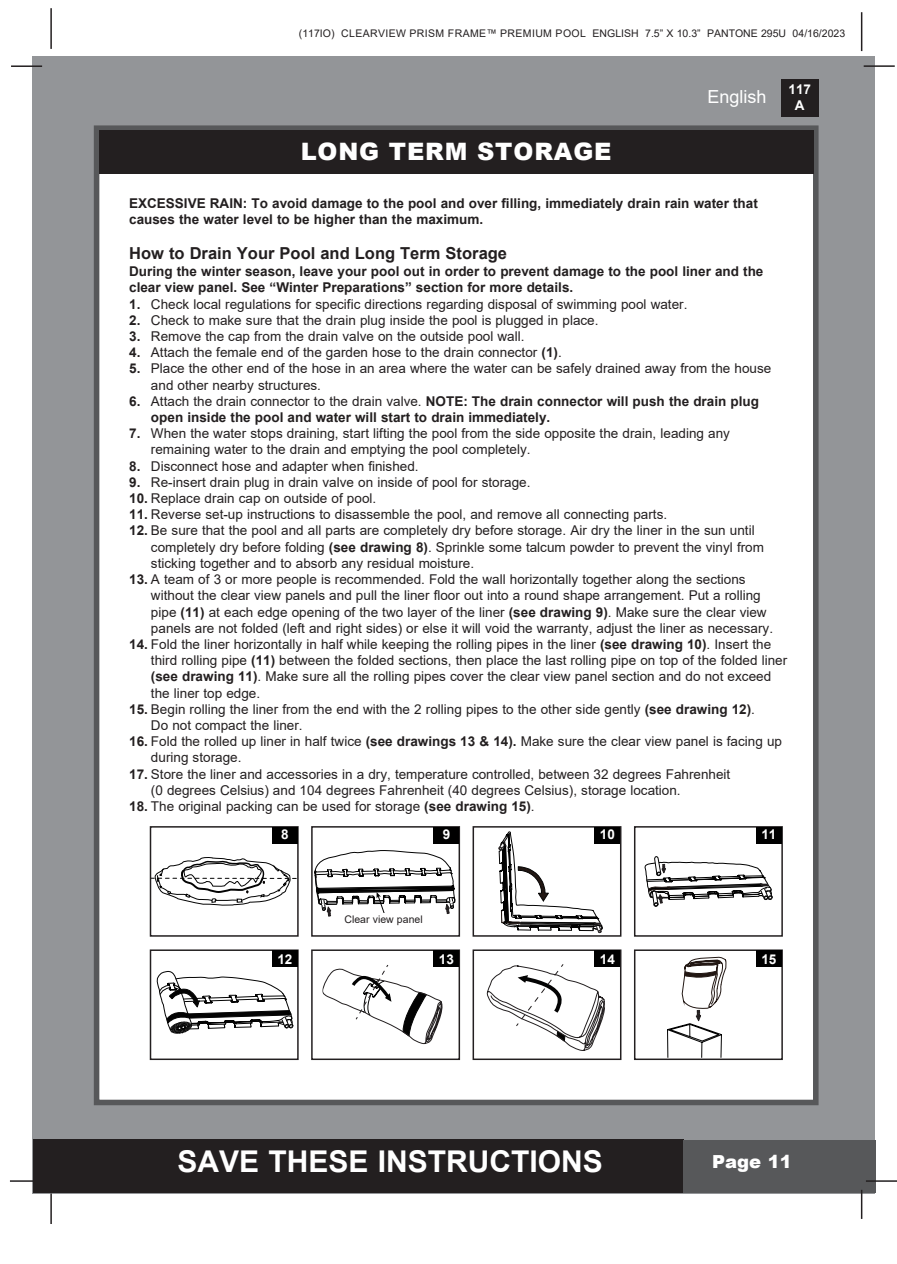
<style>
.page{position:relative;width:897px;height:1264px;background:#fff}
.page>*{position:absolute;margin:0;border:0;box-sizing:border-box;transform-origin:0 0}
.t1{font:700 30px "Arial";color:#fff}
.t2{font:900 24px "Arial";letter-spacing:.035em;color:#fff}
.t3{font:18px "Arial";color:#fff}
.t4{font:900 18px "Arial";color:#fff}
.t5{font:700 16.5px "Arial";color:#231f20}
.t6{font:13.5px/16.2px "Arial";color:#231f20}
.t7{font:700 13.5px/16.2px "Arial";color:#231f20}
.t8{font:700 13.5px/16.2px "Arial";color:#fff;text-align:center}
.t9{font:10.5px "Arial";letter-spacing:.02em;color:#231f20}
.t10{font:10.5px "Arial";color:#231f20}
.s1{font-weight:700}
.s2{font-weight:400}
</style>
<div class="page">
<div style="left:33px;top:56px;width:842px;height:1137px;background:#939598"></div>
<div style="left:780px;top:79px;width:38px;height:38px;background:#231f20"></div>
<hr style="left:863px;top:65px;width:31px;height:2px;background:#231f20">
<hr style="left:50px;top:8px;width:2px;height:41px;background:#231f20">
<hr style="left:860px;top:12px;width:2px;height:39px;background:#231f20">
<div style="left:33px;top:1140px;width:650px;height:53px;background:#231f20"></div>
<div style="left:682px;top:1140px;width:193px;height:53px;background:#57585a"></div>
<hr style="left:865px;top:1180px;width:31px;height:1px;background:#231f20">
<hr style="left:860px;top:1189px;width:2px;height:30px;background:#231f20">
<hr style="left:50px;top:1193px;width:2px;height:31px;background:#231f20">
<hr style="left:10px;top:1180px;width:31px;height:1px;background:#231f20">
<hr style="left:11px;top:65px;width:31px;height:2px;background:#231f20">
<div style="left:94px;top:125px;width:724px;height:980px;background:#fff;border:6px solid #57585a"></div>
<div style="left:99px;top:130px;width:714px;height:44px;background:#231f20"></div>
<svg style="left:667px;top:956px;width:59px;height:101px"></svg>
<div style="left:634px;top:949px;width:148px;height:111px;border:2px solid #231f20"></div>
<svg style="left:486px;top:964px;width:119px;height:87px"></svg>
<div style="left:472px;top:949px;width:149px;height:111px;border:2px solid #231f20"></div>
<svg style="left:498px;top:831px;width:120px;height:102px"></svg>
<div style="left:472px;top:826px;width:149px;height:110px;border:2px solid #231f20"></div>
<div style="left:594px;top:827px;width:26px;height:16px;background:#000"></div>
<div style="left:594px;top:950px;width:26px;height:17px;background:#000"></div>
<svg style="left:322px;top:964px;width:121px;height:80px"></svg>
<div style="left:311px;top:949px;width:149px;height:111px;border:2px solid #231f20"></div>
<svg style="left:644px;top:856px;width:128px;height:51px"></svg>
<div style="left:634px;top:826px;width:148px;height:110px;border:2px solid #231f20"></div>
<div style="left:756px;top:827px;width:25px;height:16px;background:#000"></div>
<div style="left:756px;top:950px;width:25px;height:17px;background:#000"></div>
<svg style="left:157px;top:970px;width:137px;height:64px"></svg>
<div style="left:150px;top:949px;width:148px;height:111px;border:2px solid #231f20"></div>
<svg style="left:314px;top:850px;width:141px;height:67px"></svg>
<div style="left:311px;top:826px;width:149px;height:110px;border:2px solid #231f20"></div>
<div style="left:433px;top:827px;width:26px;height:16px;background:#000"></div>
<div style="left:433px;top:950px;width:26px;height:17px;background:#000"></div>
<div style="left:343px;top:913px;width:88px;height:16px;background:#fff"></div>
<svg style="left:153px;top:857px;width:142px;height:48px"></svg>
<div style="left:150px;top:826px;width:148px;height:110px;border:2px solid #231f20"></div>
<div style="left:272px;top:827px;width:25px;height:16px;background:#000"></div>
<div style="left:272px;top:950px;width:25px;height:17px;background:#000"></div>
<p class="t9" style="left:299px;top:26px;width:547px">(117IO) CLEARVIEW PRISM FRAME™ PREMIUM POOL ENGLISH 7.5” X 10.3” PANTONE 295U 04/16/2023</p>
<p class="t2" style="left:301px;top:134px;width:312px">LONG TERM STORAGE</p>
<h3 class="t3" style="left:707px;top:84px;width:61px">English</h3>
<p class="t8" style="left:788px;top:81px;width:24px">117<br>A</p>
<p class="t7" style="left:129px;top:195px;width:630px">EXCESSIVE RAIN: To avoid damage to the pool and over filling, immediately drain rain water that causes the water level to be higher than the maximum.</p>
<p class="t5" style="left:129px;top:241px;width:379px">How to Drain Your Pool and Long Term Storage</p>
<p class="t7" style="left:129px;top:263px;width:635px">During the winter season, leave your pool out in order to prevent damage to the pool liner and the clear view panel. See “Winter Preparations” section for more details.</p>
<p class="t6" style="left:129px;top:296px;width:559px"><span class="s1">1.</span> Check local regulations for specific directions regarding disposal of swimming pool water.</p>
<p class="t6" style="left:129px;top:312px;width:471px"><span class="s1">2.</span> Check to make sure that the drain plug inside the pool is plugged in place.</p>
<p class="t6" style="left:129px;top:328px;width:397px"><span class="s1">3.</span> Remove the cap from the drain valve on the outside pool wall.</p>
<p class="t6" style="left:129px;top:344px;width:434px"><span class="s1">4.</span> Attach the female end of the garden hose to the drain connector <span class="s1">(1)</span>.</p>
<p class="t6" style="left:151px;top:360px;width:621px;text-indent:-22px"><span class="s1">5.</span> Place the other end of the hose in an area where the water can be safely drained away from the house and other nearby structures.</p>
<p class="t7" style="left:129px;top:393px;width:631px">6. <span class="s2">Attach the drain connector to the drain valve.</span> NOTE: The drain connector will push the drain plug</p>
<p class="t7" style="left:151px;top:409px;width:401px">open inside the pool and water will start to drain immediately.</p>
<p class="t6" style="left:129px;top:425px;width:602px"><span class="s1">7.</span> When the water stops draining, start lifting the pool from the side opposite the drain, leading any</p>
<p class="t6" style="left:151px;top:441px;width:381px">remaining water to the drain and emptying the pool completely.</p>
<p class="t6" style="left:129px;top:458px;width:291px"><span class="s1">8.</span> Disconnect hose and adapter when finished.</p>
<p class="t6" style="left:129px;top:474px;width:403px"><span class="s1">9.</span> Re-insert drain plug in drain valve on inside of pool for storage.</p>
<p class="t6" style="left:129px;top:490px;width:248px"><span class="s1">10.</span> Replace drain cap on outside of pool.</p>
<p class="t6" style="left:129px;top:506px;width:539px"><span class="s1">11.</span> Reverse set-up instructions to disassemble the pool, and remove all connecting parts.</p>
<p class="t6" style="left:129px;top:522px;width:627px"><span class="s1">12.</span> Be sure that the pool and all parts are completely dry before storage. Air dry the liner in the sun until</p>
<p class="t6" style="left:151px;top:539px;width:614px">completely dry before folding <span class="s1">(see drawing 8)</span>. Sprinkle some talcum powder to prevent the vinyl from</p>
<p class="t6" style="left:151px;top:555px;width:325px">sticking together and to absorb any residual moisture.</p>
<p class="t6" style="left:129px;top:571px;width:618px"><span class="s1">13.</span> A team of 3 or more people is recommended. Fold the wall horizontally together along the sections</p>
<p class="t6" style="left:151px;top:587px;width:623px">without the clear view panels and pull the liner floor out into a round shape arrangement. Put a rolling pipe <span class="s1">(11)</span> at each edge opening of the two layer of the liner <span class="s1">(see drawing 9)</span>. Make sure the clear view panels are not folded (left and right sides) or else it will void the warranty, adjust the liner as necessary.</p>
<p class="t6" style="left:151px;top:636px;width:637px;text-indent:-22px"><span class="s1">14.</span> Fold the liner horizontally in half while keeping the rolling pipes in the liner <span class="s1">(see drawing 10)</span>. Insert the third rolling pipe <span class="s1">(11)</span> between the folded sections, then place the last rolling pipe on top of the folded liner</p>
<p class="t6" style="left:151px;top:668px;width:621px"><span class="s1">(see drawing 11)</span>. Make sure all the rolling pipes cover the clear view panel section and do not exceed the liner top edge.</p>
<p class="t6" style="left:129px;top:701px;width:627px"><span class="s1">15.</span> Begin rolling the liner from the end with the 2 rolling pipes to the other side gently <span class="s1">(see drawing 12)</span>.</p>
<p class="t6" style="left:151px;top:717px;width:153px">Do not compact the liner.</p>
<p class="t6" style="left:151px;top:733px;width:632px;text-indent:-22px"><span class="s1">16.</span> Fold the rolled up liner in half twice <span class="s1">(see drawings 13 &amp; 14).</span> Make sure the clear view panel is facing up during storage.</p>
<p class="t6" style="left:129px;top:765px;width:602px"><span class="s1">17.</span> Store the liner and accessories in a dry, temperature controlled, between 32 degrees Fahrenheit</p>
<p class="t6" style="left:151px;top:782px;width:531px">(0 degrees Celsius) and 104 degrees Fahrenheit (40 degrees Celsius), storage location.</p>
<p class="t6" style="left:129px;top:798px;width:407px"><span class="s1">18.</span> The original packing can be used for storage <span class="s1">(see drawing 15)</span>.</p>
<p class="t8" style="left:281px;top:826px;width:9px">8</p>
<p class="t8" style="left:442px;top:826px;width:9px">9</p>
<p class="t8" style="left:600px;top:826px;width:17px">10</p>
<p class="t8" style="left:761px;top:826px;width:17px">11</p>
<p class="t10" style="left:344px;top:911px;width:80px">Clear view panel</p>
<p class="t8" style="left:277px;top:951px;width:17px">12</p>
<p class="t8" style="left:439px;top:951px;width:17px">13</p>
<p class="t8" style="left:600px;top:951px;width:17px">14</p>
<p class="t8" style="left:761px;top:951px;width:17px">15</p>
<h1 class="t1" style="left:177px;top:1140px;width:427px">SAVE THESE INSTRUCTIONS</h1>
<h3 class="t4" style="left:712px;top:1149px;width:81px">Page 11</h3>
</div>
